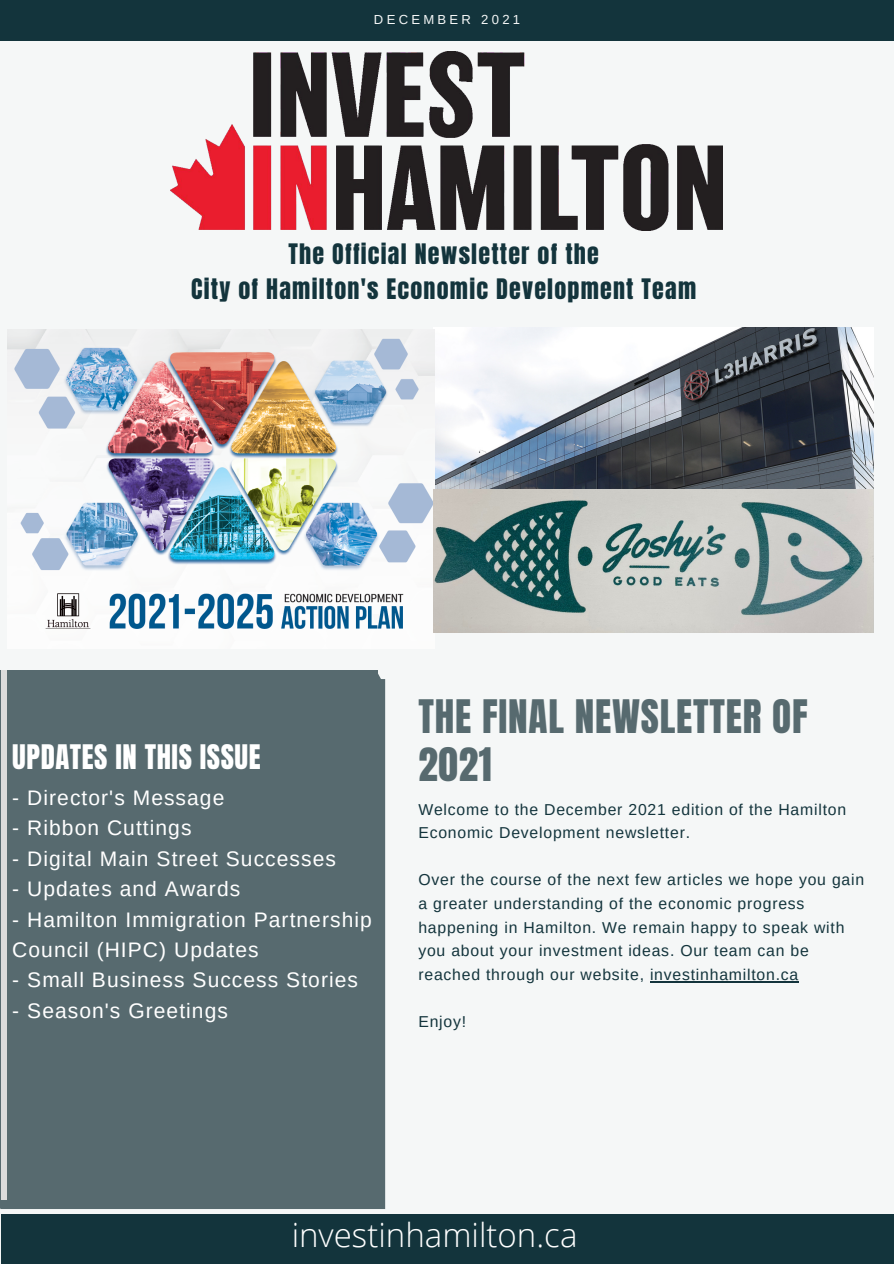
<style>
.page{position:relative;width:894px;height:1264px;background:#fff}
.page>*{position:absolute;margin:0;border:0;box-sizing:border-box;transform-origin:0 0}
.t1{font:39.3px/48.4px "Anton";letter-spacing:.02em;color:#576a6f}
.t2{font:300 33px "Open Sans";color:#fff}
.t3{font:28.8px "Anton";letter-spacing:.02em;color:#fff}
.t4{font:24px "Anton";letter-spacing:.05em;color:#13343c}
.t5{font:21px/30.5px "Arimo";letter-spacing:.05em;color:#fff}
.t6{font:15.75px/23.7px "Arimo";letter-spacing:.05em;color:#13343c}
.t7{font:13.05px "Arimo";letter-spacing:.25em;color:#f5f7f7}
</style>
<div class="page">
<div style="left:0;top:0;width:893px;height:1263px;background:#f5f7f7"></div>
<div style="left:0;top:0;width:893px;height:41px;background:#13343c"></div>
<img style="left:171px;top:51px;width:551px;height:179px">
<div style="left:0;top:674px;width:382px;height:532px;background:#576a6f"></div>
<div style="left:0;top:670px;width:378px;height:530px;background:#576a6f"></div>
<div style="left:2px;top:670px;width:5px;height:530px;background:#dbdbdb"></div>
<div style="left:1px;top:1214px;width:892px;height:49px;background:#13343c"></div>
<img style="left:434px;top:328px;width:438px;height:304px">
<hr style="left:654px;top:981px;width:144px;height:1px;background:#13343c">
<img style="left:7px;top:329px;width:427px;height:304px">
<p class="t7" style="left:374px;top:12px;width:148px">DECEMBER 2021</p>
<p class="t4" style="left:288px;top:237px;width:312px">The Official Newsletter of the</p>
<p class="t4" style="left:191px;top:272px;width:506px">City of Hamilton's Economic Development Team</p>
<p class="t3" style="left:12px;top:736px;width:250px">UPDATES IN THIS ISSUE</p>
<p class="t5" style="left:12px;top:782px;width:213px">- Director's Message</p>
<p class="t5" style="left:12px;top:812px;width:181px">- Ribbon Cuttings</p>
<p class="t5" style="left:12px;top:843px;width:325px">- Digital Main Street Successes</p>
<p class="t5" style="left:12px;top:873px;width:229px">- Updates and Awards</p>
<p class="t5" style="left:12px;top:904px;width:361px">- Hamilton Immigration Partnership<br>Council (HIPC) Updates</p>
<p class="t5" style="left:12px;top:964px;width:347px">- Small Business Success Stories</p>
<p class="t5" style="left:12px;top:995px;width:217px">- Season's Greetings</p>
<p class="t1" style="left:418px;top:692px;width:391px">THE FINAL NEWSLETTER OF<br>2021</p>
<p class="t6" style="left:418px;top:797px;width:429px">Welcome to the December 2021 edition of the Hamilton<br>Economic Development newsletter.</p>
<p class="t6" style="left:418px;top:868px;width:447px">Over the course of the next few articles we hope you gain a greater understanding of the economic progress happening in Hamilton. We remain happy to speak with you about your investment ideas. Our team can be reached through our website, investinhamilton.ca</p>
<p class="t6" style="left:418px;top:1010px;width:49px">Enjoy!</p>
<p class="t2" style="left:291px;top:1211px;width:287px">investinhamilton.ca</p>
<p class="t2" style="left:304px;top:1221px;width:287px">investinhamilton.ca</p>
</div>
